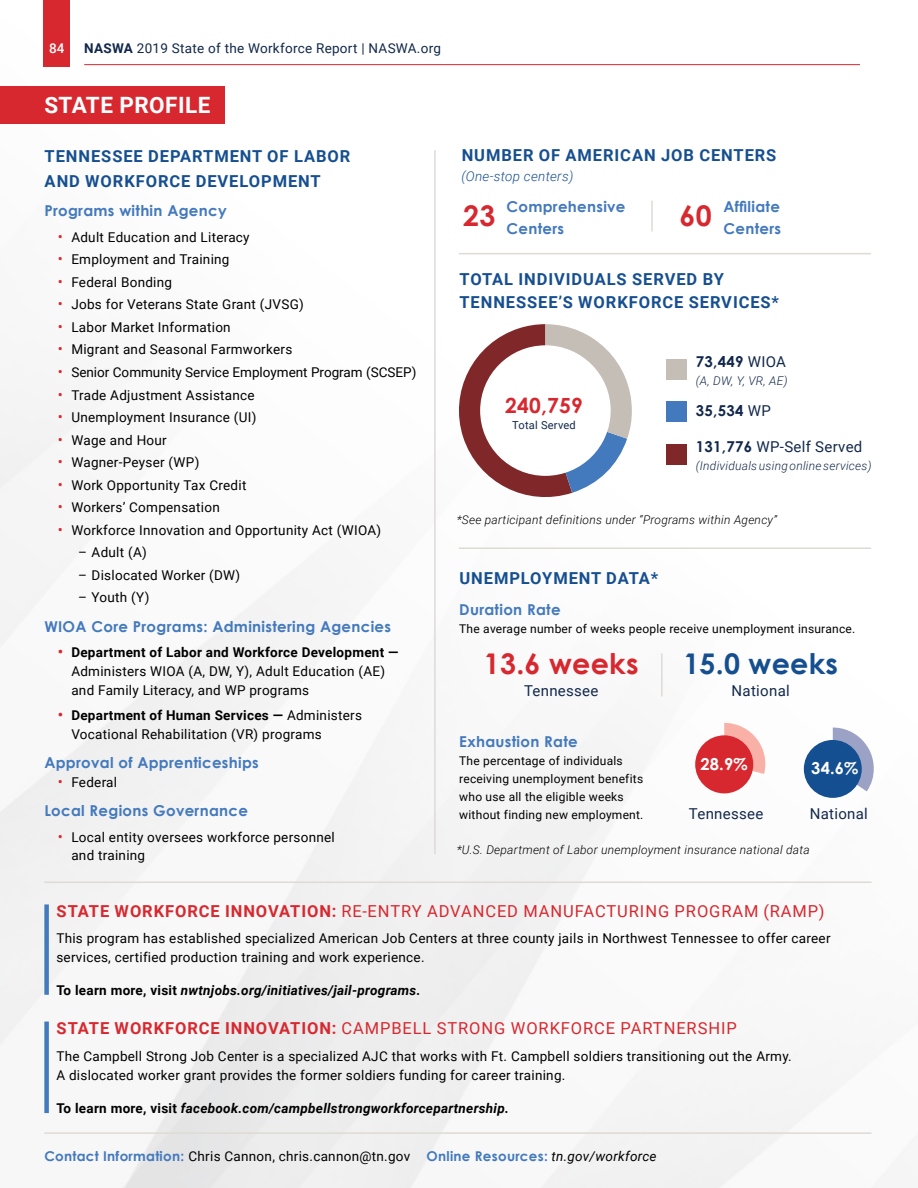
<style>
.page{position:relative;width:918px;height:1188px;background:#fff}
.page>*{position:absolute;margin:0;border:0;box-sizing:border-box;transform-origin:0 0}
.t1{font:700 28.5px "Century Gothic";letter-spacing:.01em;color:#d7282f}
.t2{font:700 28.5px "Century Gothic";letter-spacing:.01em;color:#164f90}
.t3{font:700 22.5px "Roboto";letter-spacing:.02em;color:#fff}
.t4{font:700 21px "Century Gothic";letter-spacing:.01em;color:#d7282f}
.t5{font:700 16.5px/25.5px "Roboto";letter-spacing:.055em;color:#164f90}
.t6{font:16.5px "Roboto";letter-spacing:.055em;color:#d7282f}
.t7{font:700 16.5px "Century Gothic";color:#fff}
.t8{font:700 15px/22.5px "Century Gothic";letter-spacing:.02em;color:#4379bd}
.t9{font:15px "Roboto";letter-spacing:.02em;color:#12284b}
.t10{font:700 15px "Century Gothic";letter-spacing:.02em;color:#12284b}
.t11{font:13.5px/18.8px "Roboto";letter-spacing:.02em;color:#000}
.t12{font:italic 700 13.5px "Roboto";letter-spacing:.02em;color:#000}
.t13{font:700 13.5px "Century Gothic";letter-spacing:.02em;color:#4379bd}
.t14{font:13.5px "Roboto";color:#000}
.t15{font:13.5px "Roboto";letter-spacing:.02em;color:#12284b}
.t16{font:italic 300 13.5px "Roboto";letter-spacing:.02em;color:#164f90}
.t17{font:500 13.5px "Roboto";color:#fff}
.t18{font:12px/18px "Roboto";letter-spacing:.02em;color:#000}
.t19{font:italic 300 12px "Roboto";letter-spacing:.02em;color:#000}
.t20{font:italic 300 12px "Roboto";letter-spacing:.02em;color:#12284b}
.t21{font:11.1px "Roboto";letter-spacing:.02em;color:#12284b}
.s1{font-weight:700}
.s2{font-size:15px;color:#d7282f}
.s3{font-weight:700;font-size:15px;color:#d7282f}
.s4{font-family:"Roboto";font-weight:400}
.s5{font-family:"Century Gothic";font-weight:700}
.s6{font-style:normal}
.s7{font-family:"Roboto";font-weight:400;color:#000}
.s8{font-family:"Roboto";font-weight:400;font-style:italic;color:#000}
</style>
<div class="page">
<img style="left:0;top:65px;width:888px;height:1123px">
<hr style="left:459px;top:547px;width:412px;height:2px;background:#dedbd5">
<hr style="left:459px;top:253px;width:412px;height:1px;background:#dedbd5">
<hr style="left:651px;top:201px;width:2px;height:30px;background:#dedbd5">
<div style="left:44px;top:904px;width:5px;height:91px;background:#4379bd"></div>
<div style="left:44px;top:1022px;width:5px;height:91px;background:#4379bd"></div>
<hr style="left:434px;top:150px;width:2px;height:704px;background:#dedbd5">
<hr style="left:44px;top:882px;width:828px;height:1px;background:#dedbd5">
<hr style="left:44px;top:1132px;width:828px;height:2px;background:#dedbd5">
<hr style="left:661px;top:654px;width:2px;height:42px;background:#dedbd5">
<div style="left:666px;top:359px;width:21px;height:20px;background:#c4beb6"></div>
<div style="left:666px;top:401px;width:21px;height:20px;background:#4379bd"></div>
<svg style="left:724px;top:723px;width:41px;height:51px"></svg>
<div style="left:695px;top:735px;width:58px;height:58px;background:#d7282f;border-radius:50%"></div>
<div style="left:666px;top:445px;width:21px;height:20px;background:#7f2729"></div>
<svg style="left:448px;top:324px;width:184px;height:184px"></svg>
<div style="left:480px;top:345px;width:131px;height:131px;background:#fff;border-radius:50%"></div>
<div style="left:0;top:86px;width:225px;height:38px;background:#d7282f"></div>
<svg style="left:833px;top:728px;width:41px;height:63px"></svg>
<div style="left:804px;top:740px;width:58px;height:58px;background:#145091;border-radius:50%"></div>
<div style="left:43px;top:0;width:27px;height:67px;background:#d7282f"></div>
<hr style="left:84px;top:64px;width:776px;height:1px;background:#d7282f">
<p class="t17" style="left:49px;top:39px;width:17px">84</p>
<p class="t15" style="left:84px;top:39px;width:358px"><span class="s1">NASWA</span> 2019 State of the Workforce Report | NASWA.org</p>
<h2 class="t3" style="left:44px;top:90px;width:167px">STATE PROFILE</h2>
<p class="t5" style="left:45px;top:142px;width:307px">TENNESSEE DEPARTMENT OF LABOR<br>AND WORKFORCE DEVELOPMENT</p>
<p class="t8" style="left:44px;top:199px;width:184px">Programs within Agency</p>
<p class="t11" style="left:58px;top:227px;width:193px"><span class="s2">•</span> Adult Education and Literacy</p>
<p class="t11" style="left:58px;top:250px;width:173px"><span class="s2">•</span> Employment and Training</p>
<p class="t11" style="left:58px;top:272px;width:116px"><span class="s2">•</span> Federal Bonding</p>
<p class="t11" style="left:58px;top:295px;width:247px"><span class="s2">•</span> Jobs for Veterans State Grant (JVSG)</p>
<p class="t11" style="left:58px;top:317px;width:174px"><span class="s2">•</span> Labor Market Information</p>
<p class="t11" style="left:58px;top:340px;width:236px"><span class="s2">•</span> Migrant and Seasonal Farmworkers</p>
<p class="t14" style="left:58px;top:363px;width:360px"><span class="s2">•</span> Senior Community Service Employment Program (SCSEP)</p>
<p class="t11" style="left:58px;top:385px;width:198px"><span class="s2">•</span> Trade Adjustment Assistance</p>
<p class="t11" style="left:58px;top:407px;width:200px"><span class="s2">•</span> Unemployment Insurance (UI)</p>
<p class="t11" style="left:58px;top:430px;width:110px"><span class="s2">•</span> Wage and Hour</p>
<p class="t11" style="left:58px;top:452px;width:143px"><span class="s2">•</span> Wagner-Peyser (WP)</p>
<p class="t11" style="left:58px;top:475px;width:190px"><span class="s2">•</span> Work Opportunity Tax Credit</p>
<p class="t11" style="left:58px;top:498px;width:164px"><span class="s2">•</span> Workers’ Compensation</p>
<p class="t11" style="left:58px;top:520px;width:325px"><span class="s2">•</span> Workforce Innovation and Opportunity Act (WIOA)</p>
<p class="t11" style="left:78px;top:543px;width:70px">– Adult (A)</p>
<p class="t11" style="left:78px;top:565px;width:164px">– Dislocated Worker (DW)</p>
<p class="t11" style="left:78px;top:588px;width:73px">– Youth (Y)</p>
<p class="t8" style="left:44px;top:615px;width:348px">WIOA Core Programs: Administering Agencies</p>
<p class="t11" style="left:71px;top:642px;width:329px;text-indent:-14px"><span class="s3">•</span> <span class="s1">Department of Labor and Workforce Development —<br></span>Administers WIOA (A, DW, Y), Adult Education (AE) and Family Literacy, and WP programs</p>
<p class="t11" style="left:71px;top:705px;width:292px;text-indent:-14px"><span class="s3">•</span> <span class="s1">Department of Human Services —</span> Administers<br>Vocational Rehabilitation (VR) programs</p>
<p class="t8" style="left:44px;top:751px;width:216px">Approval of Apprenticeships</p>
<p class="t11" style="left:58px;top:772px;width:61px"><span class="s2">•</span> Federal</p>
<p class="t8" style="left:44px;top:799px;width:205px">Local Regions Governance</p>
<p class="t11" style="left:71px;top:827px;width:265px;text-indent:-14px"><span class="s2">•</span> Local entity oversees workforce personnel and training</p>
<p class="t5" style="left:462px;top:142px;width:316px">NUMBER OF AMERICAN JOB CENTERS</p>
<p class="t16" style="left:461px;top:167px;width:113px">(One-stop centers)</p>
<p class="t8" style="left:506px;top:195px;width:121px">Comprehensive<br>Centers</p>
<p class="t8" style="left:724px;top:195px;width:59px">Affiliate<br>Centers</p>
<h1 class="t1" style="left:463px;top:198px;width:34px">23</h1>
<h1 class="t1" style="left:679px;top:198px;width:34px">60</h1>
<p class="t5" style="left:460px;top:267px;width:321px;line-height:22.5px">TOTAL INDIVIDUALS SERVED BY<br>TENNESSEE’S WORKFORCE SERVICES*</p>
<h3 class="t4" style="left:505px;top:392px;width:79px">240,759</h3>
<p class="t21" style="left:512px;top:417px;width:65px">Total Served</p>
<p class="t10" style="left:696px;top:352px;width:92px">73,449 <span class="s4">WIOA</span></p>
<p class="t20" style="left:696px;top:372px;width:93px">(A, DW, Y, VR, AE)</p>
<p class="t10" style="left:696px;top:401px;width:77px">35,534 <span class="s4">WP</span></p>
<p class="t9" style="left:696px;top:436px;width:168px"><span class="s5">131,776</span> WP-Self Served</p>
<p class="t20" style="left:696px;top:458px;width:177px">(Individuals using online services)</p>
<p class="t19" style="left:457px;top:511px;width:322px">*See participant definitions under “Programs within Agency”</p>
<p class="t5" style="left:460px;top:565px;width:200px">UNEMPLOYMENT DATA*</p>
<p class="t8" style="left:459px;top:598px;width:103px">Duration Rate</p>
<p class="t18" style="left:459px;top:619px;width:398px">The average number of weeks people receive unemployment insurance.</p>
<h1 class="t1" style="left:484px;top:645px;width:156px">13.6 weeks</h1>
<p class="t9" style="left:524px;top:681px;width:76px">Tennessee</p>
<h1 class="t2" style="left:683px;top:645px;width:156px">15.0 weeks</h1>
<p class="t9" style="left:732px;top:681px;width:60px">National</p>
<p class="t8" style="left:459px;top:730px;width:120px">Exhaustion Rate</p>
<p class="t18" style="left:459px;top:751px;width:186px">The percentage of individuals receiving unemployment benefits who use all the eligible weeks without finding new employment.</p>
<p class="t19" style="left:457px;top:842px;width:355px">*U.S. Department of Labor unemployment insurance national data</p>
<p class="t7" style="left:700px;top:754px;width:49px">28.9%</p>
<p class="t7" style="left:811px;top:757px;width:49px">34.6%</p>
<p class="t9" style="left:810px;top:803px;width:60px">National</p>
<p class="t9" style="left:689px;top:803px;width:76px">Tennessee</p>
<p class="t6" style="left:57px;top:899px;width:770px"><span class="s1">STATE WORKFORCE INNOVATION:</span> RE-ENTRY ADVANCED MANUFACTURING PROGRAM (RAMP)</p>
<p class="t11" style="left:56px;top:928px;width:776px;line-height:19.5px">This program has established specialized American Job Centers at three county jails in Northwest Tennessee to offer career services, certified production training and work experience.</p>
<p class="t12" style="left:56px;top:981px;width:366px"><span class="s6">To learn more, visit</span> nwtnjobs.org/initiatives/jail-programs.</p>
<p class="t6" style="left:57px;top:1017px;width:682px"><span class="s1">STATE WORKFORCE INNOVATION:</span> CAMPBELL STRONG WORKFORCE PARTNERSHIP</p>
<p class="t11" style="left:56px;top:1046px;width:737px;line-height:19.5px">The Campbell Strong Job Center is a specialized AJC that works with Ft. Campbell soldiers transitioning out the Army.<br>A dislocated worker grant provides the former soldiers funding for career training.</p>
<p class="t12" style="left:56px;top:1099px;width:454px"><span class="s6">To learn more, visit</span> facebook.com/campbellstrongworkforcepartnership.</p>
<p class="t13" style="left:44px;top:1148px;width:614px">Contact Information: <span class="s7">Chris Cannon, chris.cannon@tn.gov</span> Online Resources: <span class="s8">tn.gov/workforce</span></p>
</div>
